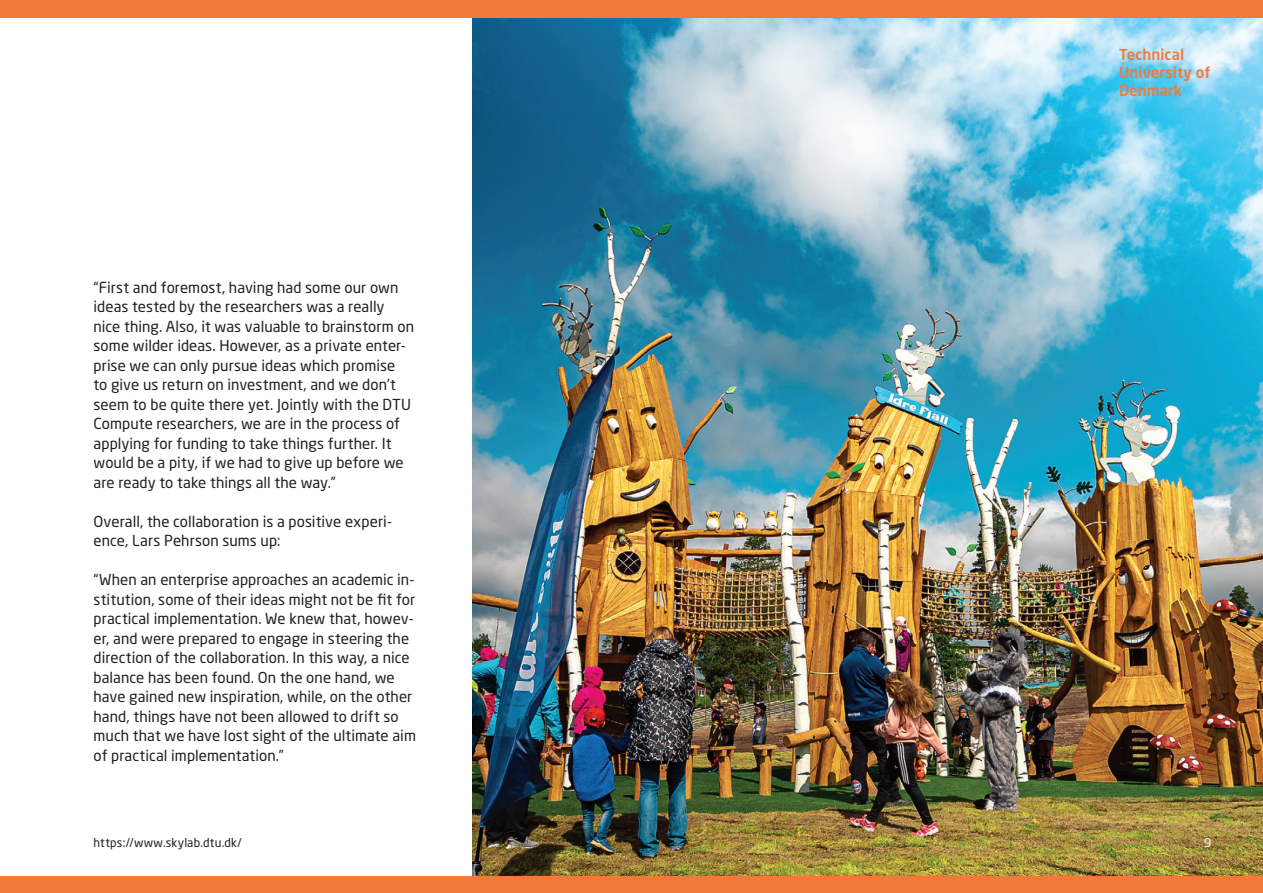
<style>
.page{position:relative;width:1263px;height:893px;background:#fff}
.page>*{position:absolute;margin:0;border:0;box-sizing:border-box;transform-origin:0 0}
.t1{font:15px/19.5px "Neo Sans Pro";letter-spacing:.005em;color:#231f20}
.t2{font:500 15px/18px "Neo Sans Pro";letter-spacing:.005em;color:#f37939}
.t3{font:12px "Neo Sans Std";letter-spacing:.02em;color:#231f20}
.t4{font:12px "Neo Sans Std";color:#fff}
</style>
<div class="page">
<img style="left:472px;top:17px;width:791px;height:859px">
<div style="left:0;top:0;width:1263px;height:17px;background:#f37939"></div>
<div style="left:0;top:876px;width:1263px;height:17px;background:#f37939"></div>
<p class="t1" style="left:94px;top:277px;width:322px">“First and foremost, having had some our own ideas tested by the researchers was a really nice thing. Also, it was valuable to brainstorm on some wilder ideas. However, as a private enter&shy;prise we can only pursue ideas which promise<br>to give us return on investment, and we don’t seem to be quite there yet. Jointly with the DTU Compute researchers, we are in the process of applying for funding to take things further. It would be a pity, if we had to give up before we are ready to take things all the way.”</p>
<p class="t1" style="left:94px;top:511px;width:300px">Overall, the collaboration is a positive experi&shy;ence, Lars Pehrson sums up:</p>
<p class="t1" style="left:94px;top:570px;width:324px">“When an enterprise approaches an academic in&shy;stitution, some of their ideas might not be fit for practical implementation. We knew that, howev&shy;er, and were prepared to engage in steering the direction of the collaboration. In this way, a nice balance has been found. On the one hand, we have gained new inspiration, while, on the other hand, things have not been allowed to drift so much that we have lost sight of the ultimate aim of practical implementation.”</p>
<p class="t3" style="left:94px;top:835px;width:150px">https://www.skylab.dtu.dk/</p>
<p class="t2" style="left:1119px;top:45px;width:93px">Technical<br>University of<br>Denmark</p>
<p class="t4" style="left:1204px;top:835px;width:9px">9</p>
</div>
